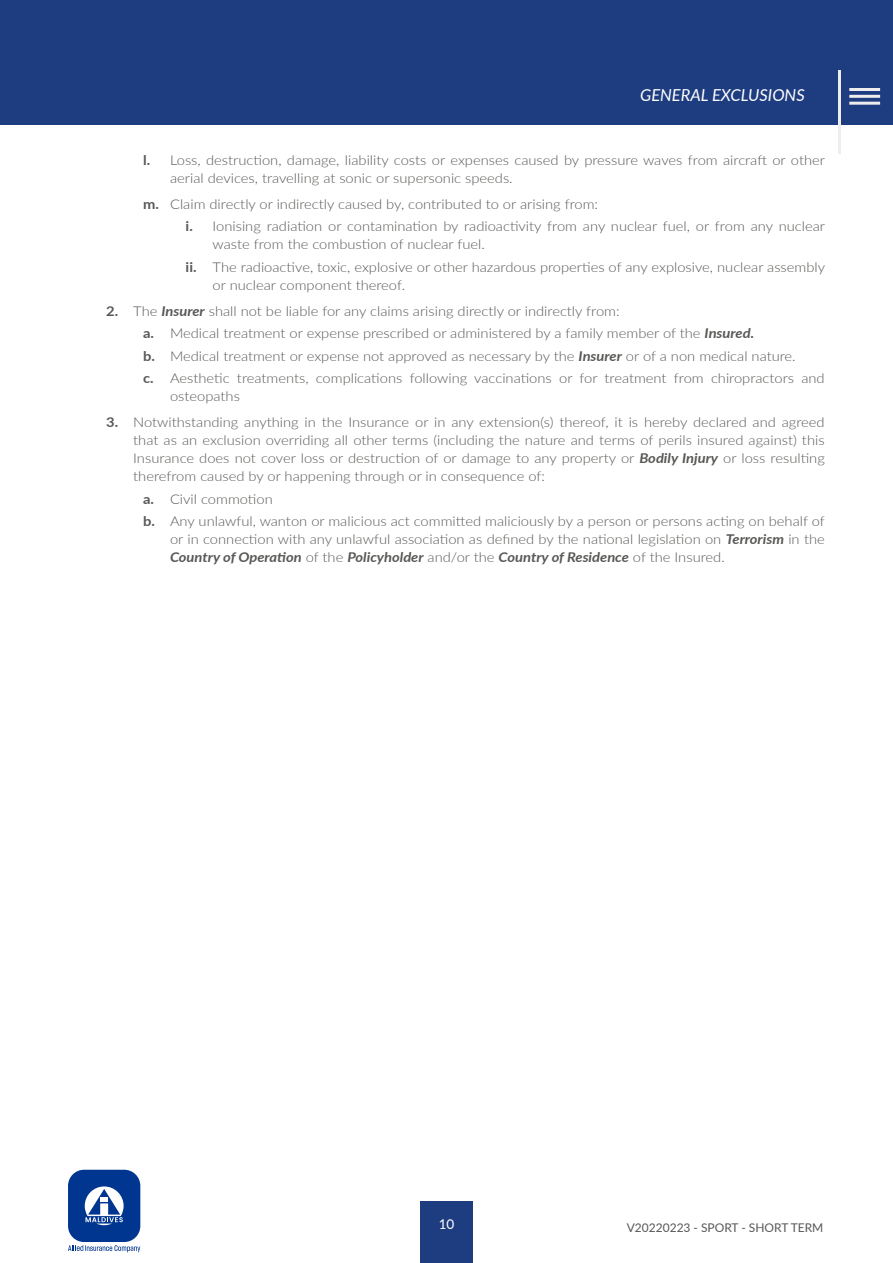
<style>
.page{position:relative;width:893px;height:1263px;background:#fff}
.page>*{position:absolute;margin:0;border:0;box-sizing:border-box;transform-origin:0 0}
.t1{font:italic 16.5px "Lato";color:#fff}
.t2{font:300 13.5px/22.2px "Lato";color:#585856;scale:1.09 1}
.t3{font:13.5px "Lato";color:#fff}
.t4{font:12px "Lato";color:#575756}
.s1{font-weight:700}
.s2{font-weight:700;font-style:italic}
</style>
<div class="page">
<div style="left:420px;top:1201px;width:52px;height:62px;background:#1e3d80"></div>
<div style="left:0;top:0;width:893px;height:124px;background:#1e3d80"></div>
<div style="left:68px;top:1170px;width:72px;height:72px;background:#00368f;border-radius:16px"></div>
<svg style="left:85px;top:1186px;width:39px;height:39px"></svg>
<svg style="left:68px;top:1245px;width:72px;height:7px"></svg>
<hr style="left:849px;top:88px;width:31px;height:3px;background:#eeeded">
<hr style="left:849px;top:95px;width:31px;height:3px;background:#eeeded">
<hr style="left:849px;top:102px;width:31px;height:3px;background:#eeeded">
<hr style="left:838px;top:71px;width:3px;height:83px;background:#eeeded">
<p class="t1" style="left:640px;top:84px;width:166px">GENERAL EXCLUSIONS</p>
<p class="t2" style="left:170px;top:150px;width:602px;line-height:18px;text-indent:-27px"><span class="s1">l.</span> Loss, destruction, damage, liability costs or expenses caused by pressure waves from aircraft or other aerial devices, travelling at sonic or supersonic speeds.</p>
<p class="t2" style="left:186px;top:193px;width:588px;text-indent:-43px"><span class="s1">m.</span> Claim directly or indirectly caused by, contributed to or arising from:<br><span class="s1">i.</span> Ionising radiation or contamination by radioactivity from any nuclear fuel, or from any nuclear</p>
<p class="t2" style="left:186px;top:233px;width:588px;text-indent:27px">waste from the combustion of nuclear fuel.<br><span class="s1">ii.</span> The radioactive, toxic, explosive or other hazardous properties of any explosive, nuclear assembly</p>
<p class="t2" style="left:213px;top:273px;width:178px">or nuclear component thereof.</p>
<p class="t2" style="left:143px;top:300px;width:627px;text-indent:-37px"><span class="s1">2.</span> The <span class="s2">Insurer</span> shall not be liable for any claims arising directly or indirectly from:<br><span class="s1">a.</span> Medical treatment or expense prescribed or administered by a family member of the <span class="s2">Insured.<br></span><span class="s1">b.</span> Medical treatment or expense not approved as necessary by the <span class="s2">Insurer</span> or of a non medical nature.<br><span class="s1">c.</span> Aesthetic treatments, complications following vaccinations or for treatment from chiropractors and</p>
<p class="t2" style="left:170px;top:384px;width:66px">osteopaths</p>
<p class="t2" style="left:133px;top:413px;width:636px;line-height:18px;text-align:justify;text-indent:-27px"><span class="s1">3.</span> Notwithstanding anything in the Insurance or in any extension(s) thereof, it is hereby declared and agreed that as an exclusion overriding all other terms (including the nature and terms of perils insured against) this Insurance does not cover loss or destruction of or damage to any property or <span class="s2">Bodily Injury</span> or loss resulting therefrom caused by or happening through or in consequence of:</p>
<p class="t2" style="left:143px;top:487px;width:627px"><span class="s1">a.</span> Civil commotion<br><span class="s1">b.</span> Any unlawful, wanton or malicious act committed maliciously by a person or persons acting on behalf of</p>
<p class="t2" style="left:170px;top:530px;width:602px;line-height:18px">or in connection with any unlawful association as defined by the national legislation on <span class="s2">Terrorism</span> in the<br><span class="s2">Country of Operation</span> of the <span class="s2">Policyholder</span> and/or the <span class="s2">Country of Residence</span> of the Insured.</p>
<p class="t3" style="left:439px;top:1216px;width:17px">10</p>
<p class="t4" style="left:627px;top:1220px;width:198px">V20220223 - SPORT - SHORT TERM</p>
</div>
